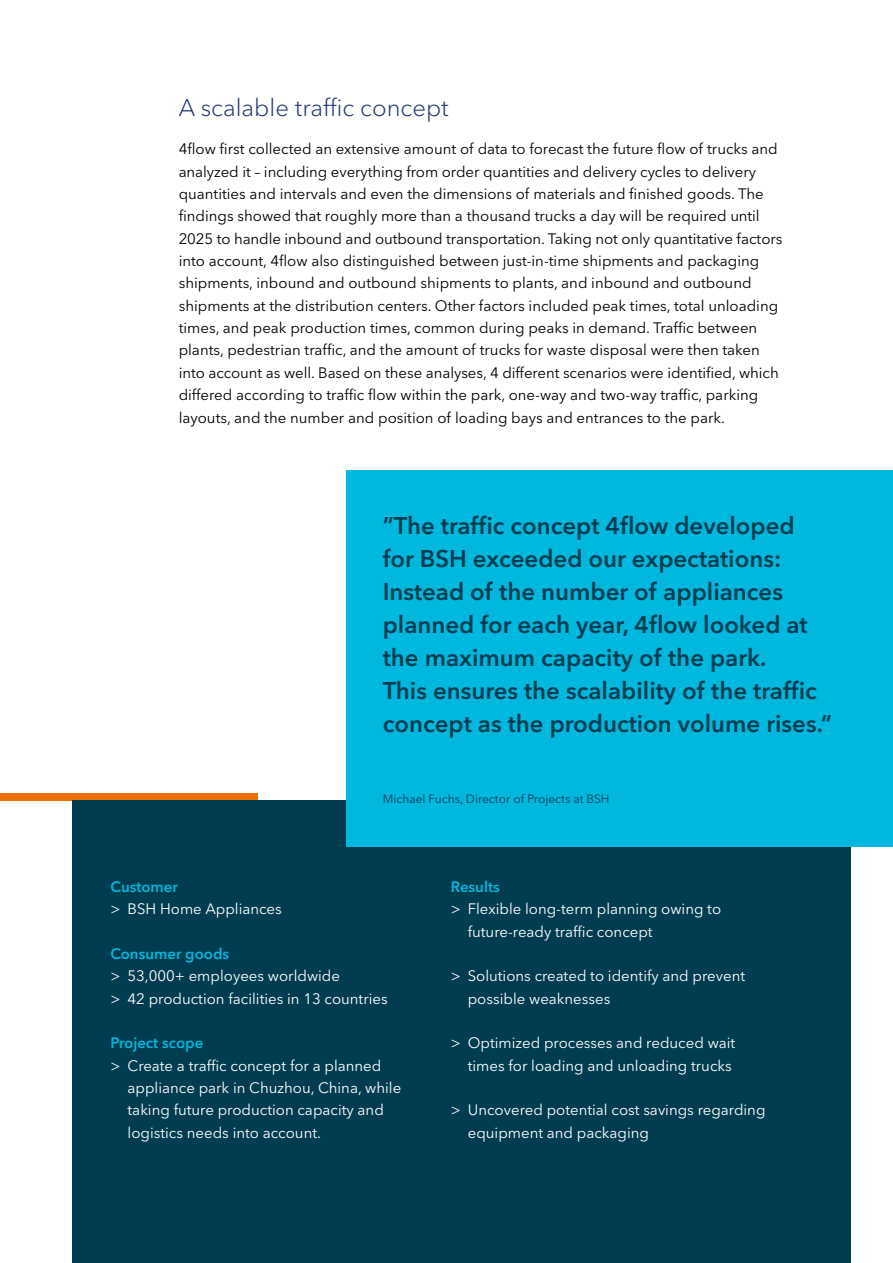
<style>
.page{position:relative;width:893px;height:1263px;background:#fff}
.page>*{position:absolute;margin:0;border:0;box-sizing:border-box;transform-origin:0 0}
.t1{font:600 24px/33px "Avenir Next LT Pro";color:#003d50}
.t2{font:300 24px "Avenir Next LT Pro";color:#223875}
.t3{font:15px/22.4px "Avenir Next LT Pro";color:#000}
.t4{font:15px/22.4px "Avenir Next LT Pro";color:#fff}
.t5{font:600 15px "Avenir Next LT Pro";color:#00b7de}
.t6{font:12px "Avenir Next LT Pro";color:#003d50}
</style>
<div class="page">
<div style="left:0;top:794px;width:257px;height:7px;background:#ee7203"></div>
<div style="left:72px;top:801px;width:778px;height:462px;background:#003d50"></div>
<div style="left:346px;top:471px;width:547px;height:376px;background:#00b7de"></div>
<h1 class="t2" style="left:179px;top:94px;width:272px">A scalable traffic concept</h1>
<p class="t3" style="left:179px;top:138px;width:605px">4flow first collected an extensive amount of data to forecast the future flow of trucks and analyzed it – including everything from order quantities and delivery cycles to delivery quantities and intervals and even the dimensions of materials and finished goods. The findings showed that roughly more than a thousand trucks a day will be required until 2025 to handle inbound and outbound transportation. Taking not only quantitative factors into account, 4flow also distinguished between just-in-time shipments and packaging shipments, inbound and outbound shipments to plants, and inbound and outbound shipments at the distribution centers. Other factors included peak times, total unloading times, and peak production times, common during peaks in demand. Traffic between plants, pedestrian traffic, and the amount of trucks for waste disposal were then taken into account as well. Based on these analyses, 4 different scenarios were identified, which differed according to traffic flow within the park, one-way and two-way traffic, parking layouts, and the number and position of loading bays and entrances to the park.</p>
<p class="t1" style="left:383px;top:509px;width:451px">”The traffic concept 4flow developed<br>for BSH exceeded our expectations:<br>Instead of the number of appliances planned for each year, 4flow looked at the maximum capacity of the park.<br>This ensures the scalability of the traffic concept as the production volume rises.“</p>
<p class="t6" style="left:383px;top:791px;width:228px">Michael Fuchs, Director of Projects at BSH</p>
<p class="t5" style="left:111px;top:877px;width:69px">Customer</p>
<p class="t4" style="left:111px;top:898px;width:173px">&gt; BSH Home Appliances</p>
<p class="t5" style="left:111px;top:945px;width:120px">Consumer goods</p>
<p class="t4" style="left:111px;top:965px;width:279px">&gt; 53,000+ employees worldwide<br>&gt; 42 production facilities in 13 countries</p>
<p class="t5" style="left:111px;top:1034px;width:94px">Project scope</p>
<p class="t4" style="left:128px;top:1054px;width:275px;text-indent:-17px">&gt; Create a traffic concept for a planned appliance park in Chuzhou, China, while taking future production capacity and logistics needs into account.</p>
<p class="t5" style="left:451px;top:877px;width:51px">Results</p>
<p class="t4" style="left:468px;top:898px;width:255px;text-indent:-17px">&gt; Flexible long-term planning owing to future-ready traffic concept</p>
<p class="t4" style="left:468px;top:965px;width:279px;text-indent:-17px">&gt; Solutions created to identify and prevent possible weaknesses</p>
<p class="t4" style="left:451px;top:1032px;width:286px;text-align:right">&gt; Optimized processes and reduced wait times for loading and unloading trucks</p>
<p class="t4" style="left:468px;top:1099px;width:299px;text-indent:-17px">&gt; Uncovered potential cost savings regarding equipment and packaging</p>
</div>
